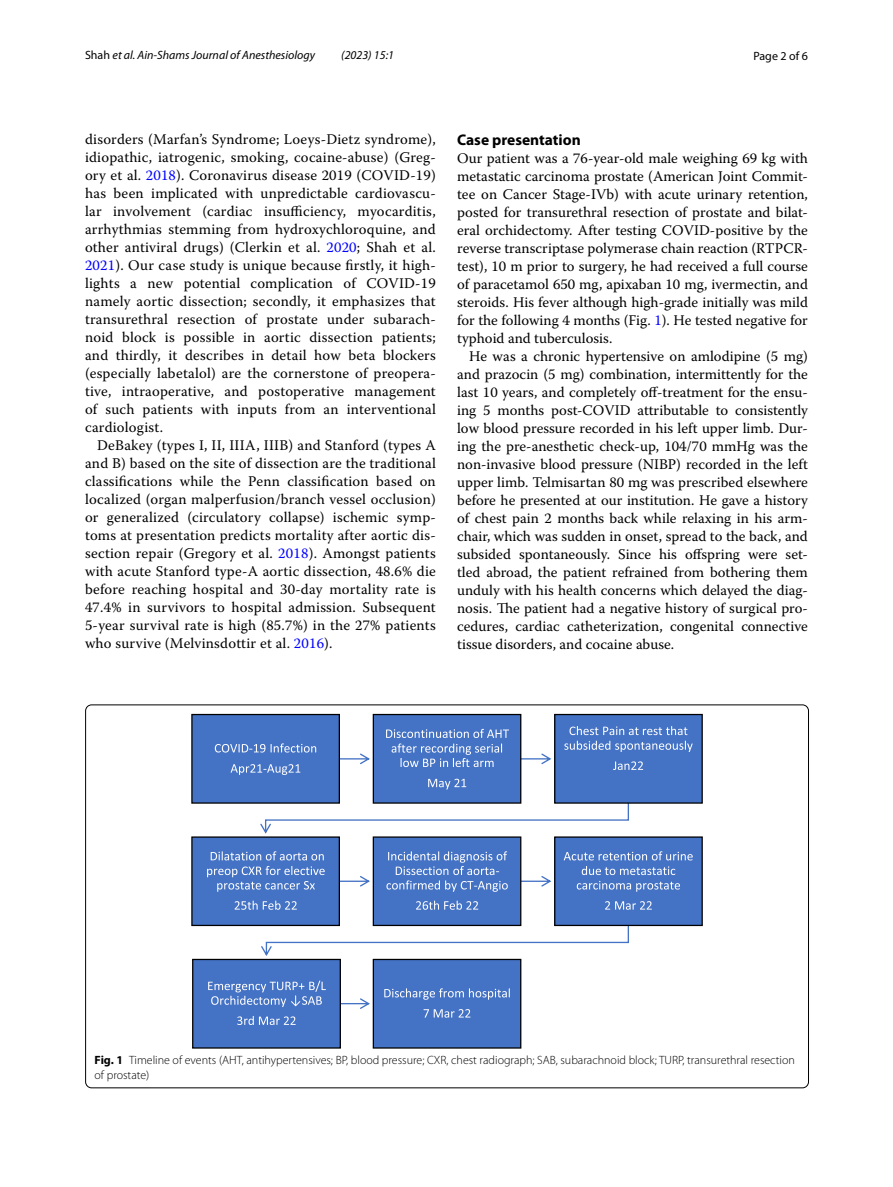
<style>
.page{position:relative;width:893px;height:1187px;background:#fff}
.page>*{position:absolute;margin:0;border:0;box-sizing:border-box;transform-origin:0 0}
.t1{font:700 15.45px "Myriad Pro";color:#000}
.t2{font:14.7px/18px "Warnock Pro";letter-spacing:.005em;color:#000;text-align:justify}
.t3{font:300 12px/15px "Myriad Pro";color:#000}
.t4{font:italic 12px "Myriad Pro";color:#000}
.t5{font:12px "Myriad Pro";color:#000}
.s1{font-style:normal}
.s2{color:#00f}
.s3{font-weight:700}
</style>
<div class="page">
<svg style="left:340px;top:753px;width:30px;height:11px"></svg>
<div style="left:192px;top:714px;width:147px;height:89px;background:#4472c4"></div>
<div style="left:191px;top:713px;width:149px;height:90px;border:1px solid #000"></div>
<svg style="left:215px;top:743px;width:101px;height:9px"></svg>
<svg style="left:231px;top:764px;width:69px;height:11px"></svg>
<svg style="left:521px;top:753px;width:30px;height:11px"></svg>
<div style="left:373px;top:714px;width:148px;height:89px;background:#4472c4"></div>
<div style="left:373px;top:713px;width:148px;height:90px;border:1px solid #000"></div>
<svg style="left:386px;top:728px;width:123px;height:39px"></svg>
<svg style="left:428px;top:778px;width:38px;height:11px"></svg>
<svg style="left:260px;top:802px;width:369px;height:31px"></svg>
<div style="left:555px;top:714px;width:147px;height:89px;background:#4472c4"></div>
<div style="left:554px;top:713px;width:149px;height:90px;border:1px solid #000"></div>
<svg style="left:564px;top:726px;width:129px;height:26px"></svg>
<svg style="left:613px;top:761px;width:30px;height:9px"></svg>
<svg style="left:340px;top:876px;width:30px;height:10px"></svg>
<div style="left:192px;top:837px;width:147px;height:88px;background:#4472c4"></div>
<div style="left:191px;top:836px;width:149px;height:90px;border:1px solid #000"></div>
<svg style="left:207px;top:851px;width:118px;height:40px"></svg>
<svg style="left:235px;top:900px;width:62px;height:9px"></svg>
<svg style="left:521px;top:875px;width:30px;height:11px"></svg>
<div style="left:373px;top:836px;width:148px;height:90px;background:#4472c4;border:1px solid #000"></div>
<svg style="left:386px;top:851px;width:122px;height:40px"></svg>
<svg style="left:416px;top:900px;width:62px;height:9px"></svg>
<svg style="left:261px;top:925px;width:368px;height:30px"></svg>
<div style="left:555px;top:837px;width:147px;height:88px;background:#4472c4"></div>
<div style="left:554px;top:836px;width:149px;height:90px;border:1px solid #000"></div>
<svg style="left:564px;top:851px;width:129px;height:9px"></svg>
<svg style="left:577px;top:866px;width:103px;height:25px"></svg>
<svg style="left:605px;top:901px;width:47px;height:8px"></svg>
<svg style="left:341px;top:998px;width:29px;height:10px"></svg>
<div style="left:193px;top:959px;width:147px;height:88px;background:#4472c4"></div>
<div style="left:192px;top:958px;width:149px;height:90px;border:1px solid #000"></div>
<svg style="left:208px;top:980px;width:118px;height:26px"></svg>
<svg style="left:237px;top:1016px;width:59px;height:8px"></svg>
<div style="left:373px;top:959px;width:148px;height:88px;background:#4472c4"></div>
<div style="left:373px;top:958px;width:148px;height:90px;border:1px solid #000"></div>
<svg style="left:384px;top:988px;width:126px;height:11px"></svg>
<svg style="left:424px;top:1009px;width:46px;height:8px"></svg>
<p class="t4" style="left:85px;top:48px;width:231px"><span class="s1">Shah</span> et al. Ain-Shams Journal of Anesthesiology</p>
<p class="t4" style="left:341px;top:48px;width:54px">(2023) 15:1</p>
<p class="t5" style="left:753px;top:48px;width:56px">Page 2 of 6</p>
<p class="t2" style="left:85px;top:130px;width:352px">disorders (Marfan’s Syndrome; Loeys-Dietz syndrome), idiopathic, iatrogenic, smoking, cocaine-abuse) (Greg&shy;ory et al. <span class="s2">2018</span>). Coronavirus disease 2019 (COVID-19) has been implicated with unpredictable cardiovascu&shy;lar involvement (cardiac insufficiency, myocarditis, arrhythmias stemming from hydroxychloroquine, and other antiviral drugs) (Clerkin et al. <span class="s2">2020</span>; Shah et al.<br><span class="s2">2021</span>). Our case study is unique because firstly, it high&shy;lights a new potential complication of COVID-19 namely aortic dissection; secondly, it emphasizes that transurethral resection of prostate under subarach&shy;noid block is possible in aortic dissection patients; and thirdly, it describes in detail how beta blockers (especially labetalol) are the cornerstone of preopera&shy;tive, intraoperative, and postoperative management of such patients with inputs from an interventional cardiologist.</p>
<p class="t2" style="left:85px;top:436px;width:352px;text-indent:12px">DeBakey (types I, II, IIIA, IIIB) and Stanford (types A and B) based on the site of dissection are the traditional classifications while the Penn classification based on localized (organ malperfusion/branch vessel occlusion) or generalized (circulatory collapse) ischemic symp&shy;toms at presentation predicts mortality after aortic dis&shy;section repair (Gregory et al. <span class="s2">2018</span>). Amongst patients with acute Stanford type-A aortic dissection, 48.6% die before reaching hospital and 30-day mortality rate is 47.4% in survivors to hospital admission. Subsequent 5-year survival rate is high (85.7%) in the 27% patients who survive (Melvinsdottir et al. <span class="s2">2016</span>).</p>
<p class="t1" style="left:457px;top:129px;width:125px">Case presentation</p>
<p class="t2" style="left:457px;top:148px;width:352px">Our patient was a 76-year-old male weighing 69 kg with metastatic carcinoma prostate (American Joint Commit&shy;tee on Cancer Stage-IVb) with acute urinary retention, posted for transurethral resection of prostate and bilat&shy;eral orchidectomy. After testing COVID-positive by the reverse transcriptase polymerase chain reaction (RTPCR&shy;test), 10 m prior to surgery, he had received a full course of paracetamol 650 mg, apixaban 10 mg, ivermectin, and steroids. His fever although high-grade initially was mild for the following 4 months (Fig. <span class="s2">1</span>). He tested negative for typhoid and tuberculosis.</p>
<p class="t2" style="left:457px;top:346px;width:352px;text-indent:12px">He was a chronic hypertensive on amlodipine (5 mg) and prazocin (5 mg) combination, intermittently for the last 10 years, and completely off-treatment for the ensu&shy;ing 5 months post-COVID attributable to consistently low blood pressure recorded in his left upper limb. Dur&shy;ing the pre-anesthetic check-up, 104/70 mmHg was the non-invasive blood pressure (NIBP) recorded in the left upper limb. Telmisartan 80 mg was prescribed elsewhere before he presented at our institution. He gave a history of chest pain 2 months back while relaxing in his arm&shy;chair, which was sudden in onset, spread to the back, and subsided spontaneously. Since his offspring were set&shy;tled abroad, the patient refrained from bothering them unduly with his health concerns which delayed the diag&shy;nosis. The patient had a negative history of surgical pro&shy;cedures, cardiac catheterization, congenital connective tissue disorders, and cocaine abuse.</p>
<p class="t3" style="left:95px;top:1052px;width:702px"><span class="s3">Fig. 1</span> Timeline of events (AHT, antihypertensives; BP, blood pressure; CXR, chest radiograph; SAB, subarachnoid block; TURP, transurethral resection of prostate)</p>
</div>
